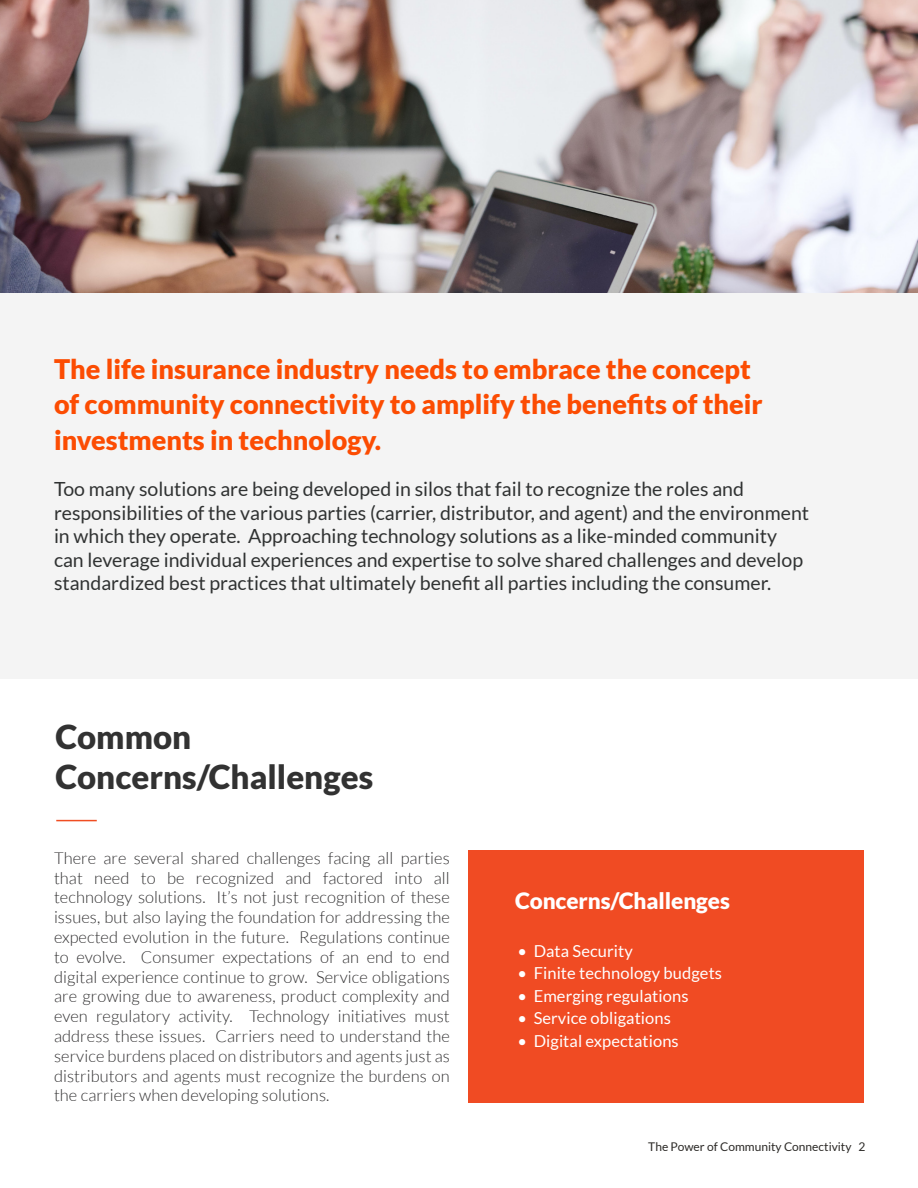
<style>
.page{position:relative;width:918px;height:1188px;background:#fff}
.page>*{position:absolute;margin:0;border:0;box-sizing:border-box;transform-origin:0 0}
.t1{font:900 33px/39.6px "Lato";color:#323232}
.t2{font:900 27px/35.4px "Lato";color:#fc4c02}
.t3{font:900 22.5px "Lato";letter-spacing:-.005em;color:#fff}
.t4{font:19.5px/23.4px "Lato";color:#303232}
.t5{font:300 16.5px/19.8px "Lato";letter-spacing:.005em;color:#323132;text-align:justify}
.t6{font:16.5px "Lato";letter-spacing:.005em;color:#fff}
.t7{font:12px "Lato";color:#2c2a27}
</style>
<div class="page">
<div style="left:0;top:262px;width:918px;height:417px;background:#f0f0f0"></div>
<img style="left:0;top:0;width:918px;height:293px">
<hr style="left:56px;top:820px;width:41px;height:1px;background:#f04d22">
<div style="left:468px;top:851px;width:396px;height:252px;background:#f04b23"></div>
<p class="t2" style="left:54px;top:351px;width:710px">The life insurance industry needs to embrace the concept of community connectivity to amplify the benefits of their investments in technology.</p>
<p class="t4" style="left:54px;top:477px;width:757px">Too many solutions are being developed in silos that fail to recognize the roles and responsibilities of the various parties (carrier, distributor, and agent) and the environment in which they operate. Approaching technology solutions as a like-minded community can leverage individual experiences and expertise to solve shared challenges and develop standardized best practices that ultimately benefit all parties including the consumer.</p>
<p class="t1" style="left:56px;top:717px;width:319px">Common<br>Concerns/Challenges</p>
<p class="t5" style="left:54px;top:848px;width:397px">There are several shared challenges facing all parties that need to be recognized and factored into all technology solutions. It’s not just recognition of these issues, but also laying the foundation for addressing the expected evolution in the future. Regulations continue to evolve. Consumer expectations of an end to end digital experience continue to grow. Service obligations are growing due to awareness, product complexity and even regulatory activity. Technology initiatives must address these issues. Carriers need to understand the service burdens placed on distributors and agents just as distributors and agents must recognize the burdens on the carriers when developing solutions.</p>
<p class="t3" style="left:515px;top:887px;width:216px">Concerns/Challenges</p>
<p class="t6" style="left:518px;top:942px;width:117px">• Data Security</p>
<p class="t6" style="left:518px;top:964px;width:206px">• Finite technology budgets</p>
<p class="t6" style="left:518px;top:987px;width:173px">• Emerging regulations</p>
<p class="t6" style="left:518px;top:1009px;width:155px">• Service obligations</p>
<p class="t6" style="left:518px;top:1032px;width:163px">• Digital expectations</p>
<p class="t7" style="left:648px;top:1140px;width:219px">The Power of Community Connectivity 2</p>
</div>
